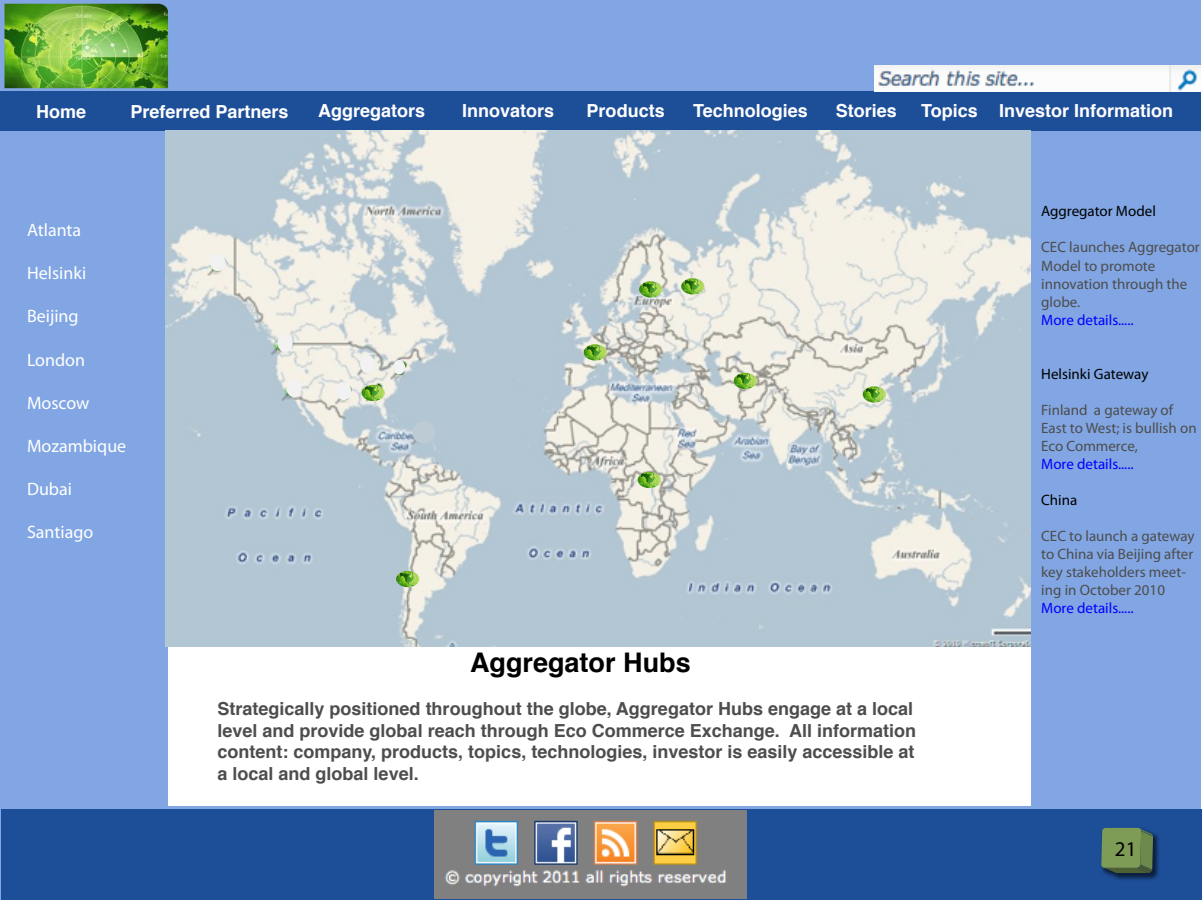
<style>
.page{position:relative;width:1203px;height:900px;background:#fff}
.page>*{position:absolute;margin:0;border:0;box-sizing:border-box;transform-origin:0 0}
.t1{font:700 27px "Helvetica";color:#000}
.t2{font:21px "Myriad Pro";color:#000}
.t3{font:700 18px/21.6px "Helvetica";color:#4d4d4d}
.t4{font:700 18px "Helvetica";color:#fff}
.t5{font:18px "Myriad Pro";color:#fff}
.t6{font:15px/18px "Myriad Pro";color:#4d4d4d}
.t7{font:15px "Myriad Pro";color:#00f}
.t8{font:15px "Myriad Pro";color:#000}
</style>
<div class="page">
<div style="left:0;top:1px;width:1200px;height:897px;background:#81a6e3"></div>
<div style="left:168px;top:128px;width:862px;height:677px;background:#fff"></div>
<div style="left:0;top:91px;width:1200px;height:39px;background:#1d4f99"></div>
<div style="left:2px;top:809px;width:1200px;height:90px;background:#1d4f99"></div>
<img style="left:4px;top:4px;width:164px;height:84px">
<img style="left:874px;top:65px;width:326px;height:26px">
<img style="left:165px;top:130px;width:865px;height:516px">
<img style="left:362px;top:385px;width:23px;height:16px">
<img style="left:639px;top:281px;width:23px;height:16px">
<div style="left:210px;top:253px;width:15px;height:18px;background:#f2f2f2;border-radius:50%"></div>
<div style="left:336px;top:382px;width:15px;height:18px;background:#f2f2f2;border-radius:50%"></div>
<div style="left:286px;top:379px;width:16px;height:18px;background:#f2f2f2;border-radius:50%"></div>
<div style="left:278px;top:334px;width:14px;height:18px;background:#f2f2f2;border-radius:50%"></div>
<div style="left:360px;top:355px;width:15px;height:18px;background:#f2f2f2;border-radius:50%"></div>
<div style="left:393px;top:360px;width:12px;height:14px;background:#f2f2f2;border-radius:50%"></div>
<div style="left:412px;top:421px;width:23px;height:22px;background:#bdccd4;border-radius:50%"></div>
<img style="left:434px;top:810px;width:312px;height:88px">
<img style="left:681px;top:278px;width:23px;height:16px">
<img style="left:863px;top:386px;width:23px;height:16px">
<img style="left:638px;top:472px;width:23px;height:16px">
<img style="left:584px;top:344px;width:23px;height:16px">
<img style="left:396px;top:571px;width:23px;height:16px">
<img style="left:734px;top:373px;width:23px;height:16px">
<img style="left:1099px;top:826px;width:63px;height:57px">
<svg style="left:1101px;top:827px;width:52px;height:45px;background:#6e8b54"></svg>
<p class="t4" style="left:36px;top:104px;width:52px">Home</p>
<p class="t4" style="left:130px;top:104px;width:160px">Preferred Partners</p>
<p class="t4" style="left:318px;top:103px;width:109px">Aggregators</p>
<p class="t4" style="left:462px;top:103px;width:94px">Innovators</p>
<p class="t4" style="left:587px;top:103px;width:80px">Products</p>
<p class="t4" style="left:693px;top:103px;width:116px">Technologies</p>
<p class="t4" style="left:836px;top:103px;width:63px">Stories</p>
<p class="t4" style="left:921px;top:103px;width:254px">Topics Investor Information</p>
<p class="t5" style="left:27px;top:219px;width:56px">Atlanta</p>
<p class="t5" style="left:27px;top:262px;width:61px">Helsinki</p>
<p class="t5" style="left:27px;top:305px;width:53px">Beijing</p>
<p class="t5" style="left:27px;top:348px;width:60px">London</p>
<p class="t5" style="left:27px;top:391px;width:64px">Moscow</p>
<p class="t5" style="left:27px;top:435px;width:101px">Mozambique</p>
<p class="t5" style="left:27px;top:478px;width:47px">Dubai</p>
<p class="t5" style="left:27px;top:521px;width:68px">Santiago</p>
<h1 class="t1" style="left:470px;top:651px;width:222px">Aggregator Hubs</h1>
<p class="t3" style="left:218px;top:699px;width:700px">Strategically positioned throughout the globe, Aggregator Hubs engage at a local level and provide global reach through Eco Commerce Exchange. All information content: company, products, topics, technologies, investor is easily accessible at a local and global level.</p>
<p class="t8" style="left:1041px;top:202px;width:116px">Aggregator Model</p>
<p class="t6" style="left:1041px;top:238px;width:160px">CEC launches Aggregator<br>Model to promote innovation through the globe.</p>
<p class="t7" style="left:1041px;top:310px;width:94px">More details.....</p>
<p class="t8" style="left:1041px;top:364px;width:109px">Helsinki Gateway</p>
<p class="t6" style="left:1041px;top:400px;width:157px">Finland a gateway of<br>East to West; is bullish on<br>Eco Commerce,</p>
<p class="t7" style="left:1041px;top:454px;width:94px">More details.....</p>
<p class="t8" style="left:1041px;top:490px;width:38px">China</p>
<p class="t6" style="left:1041px;top:526px;width:155px">CEC to launch a gateway to China via Beijing after key stakeholders meet&shy;ing in October 2010</p>
<p class="t7" style="left:1041px;top:598px;width:94px">More details.....</p>
<p class="t2" style="left:1115px;top:836px;width:23px">21</p>
</div>
